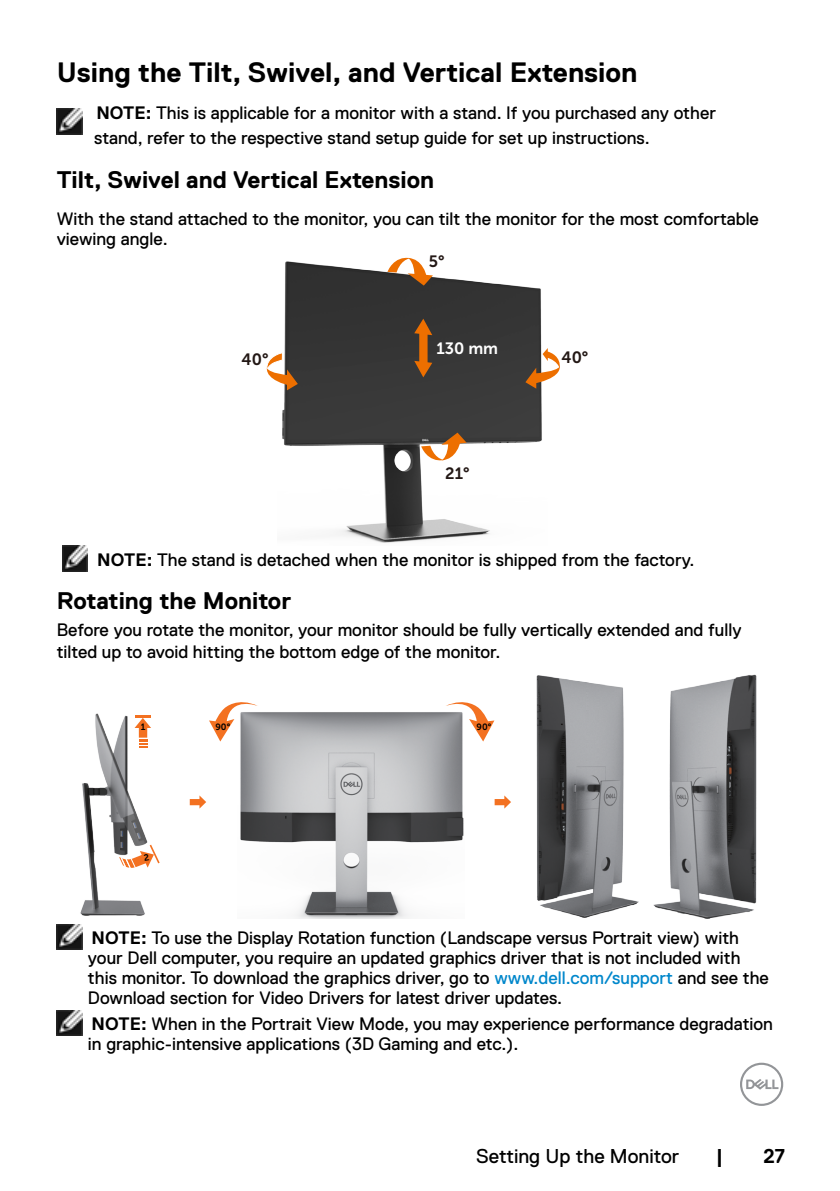
<style>
.page{position:relative;width:840px;height:1191px;background:#fff}
.page>*{position:absolute;margin:0;border:0;box-sizing:border-box;transform-origin:0 0}
.Head2{font:700 28px "Dell Replica";color:#000}
.Paragraph{font:700 24px "Dell Replica";color:#000}
.t1{font:20px "Dell Replica";color:#000}
.t2{font:700 20px "Dell Replica";color:#000}
.Caution_Warning{font:18px/20px "Dell Replica";color:#000}
.Paragraph-2{font:18px/20px "Dell Replica";color:#000}
.Head3{font:18px "Dell Replica";color:#000}
.t3{font:16.4px "Museo Sans For Dell 700";color:#231815}
.t4{font:16.4px "Museo Sans For Dell 700";color:#fff}
.t5{font:9px "Museo Sans For Dell 700";color:#000}
.s1{font-weight:700}
.s2{color:#0087cb}
</style>
<div class="page">
<svg style="left:740px;top:1062px;width:42px;height:44px"></svg>
<img style="left:57px;top:109px;width:25px;height:25px">
<img style="left:282px;top:261px;width:260px;height:282px">
<svg style="left:387px;top:257px;width:45px;height:28px"></svg>
<svg style="left:525px;top:348px;width:35px;height:41px"></svg>
<svg style="left:421px;top:432px;width:45px;height:31px"></svg>
<svg style="left:414px;top:319px;width:18px;height:58px"></svg>
<svg style="left:266px;top:276px;width:31px;height:114px"></svg>
<img style="left:62px;top:546px;width:26px;height:25px">
<img style="left:240px;top:712px;width:224px;height:206px">
<img style="left:80px;top:713px;width:68px;height:203px">
<svg style="left:134px;top:715px;width:17px;height:33px"></svg>
<svg style="left:209px;top:702px;width:49px;height:39px"></svg>
<svg style="left:445px;top:702px;width:49px;height:39px"></svg>
<svg style="left:190px;top:795px;width:16px;height:13px"></svg>
<svg style="left:494px;top:795px;width:17px;height:13px"></svg>
<img style="left:536px;top:675px;width:102px;height:242px">
<img style="left:653px;top:674px;width:104px;height:244px">
<img style="left:57px;top:924px;width:25px;height:26px">
<img style="left:57px;top:1010px;width:25px;height:25px">
<svg style="left:119px;top:844px;width:40px;height:24px"></svg>
<p class="Head2" style="left:57px;top:56px;width:582px">Using the Tilt, Swivel, and Vertical Extension</p>
<p class="Caution_Warning" style="left:96px;top:103px;width:621px"><span class="s1">NOTE:</span> This is applicable for a monitor with a stand. If you purchased any other</p>
<p class="Caution_Warning" style="left:94px;top:128px;width:556px">stand, refer to the respective stand setup guide for set up instructions.</p>
<p class="Paragraph" style="left:57px;top:166px;width:379px">Tilt, Swivel and Vertical Extension</p>
<p class="Paragraph-2" style="left:57px;top:209px;width:703px">With the stand attached to the monitor, you can tilt the monitor for the most comfortable viewing angle.</p>
<p class="t3" style="left:428px;top:252px;width:17px">5°</p>
<p class="t4" style="left:436px;top:339px;width:63px">130 mm</p>
<p class="t3" style="left:241px;top:350px;width:28px">40°</p>
<p class="t3" style="left:561px;top:348px;width:28px">40°</p>
<p class="t3" style="left:445px;top:464px;width:26px">21°</p>
<p class="Head3" style="left:97px;top:549px;width:598px"><span class="s1">NOTE:</span> The stand is detached when the monitor is shipped from the factory.</p>
<p class="Paragraph" style="left:57px;top:587px;width:236px">Rotating the Monitor</p>
<p class="Caution_Warning" style="left:57px;top:619px;width:685px;line-height:21.6px">Before you rotate the monitor, your monitor should be fully vertically extended and fully tilted up to avoid hitting the bottom edge of the monitor.</p>
<p class="t5" style="left:141px;top:721px;width:6px">1</p>
<p class="t5" style="left:215px;top:722px;width:16px">90°</p>
<p class="t5" style="left:476px;top:721px;width:16px">90°</p>
<p class="Caution_Warning" style="left:88px;top:928px;width:682px"><span class="s1">NOTE:</span> To use the Display Rotation function (Landscape versus Portrait view) with your Dell computer, you require an updated graphics driver that is not included with this monitor. To download the graphics driver, go to <span class="s2">www.dell.com/support</span> and see the Download section for Video Drivers for latest driver updates.</p>
<p class="Caution_Warning" style="left:88px;top:1013px;width:686px"><span class="s1">NOTE:</span> When in the Portrait View Mode, you may experience performance degradation in graphic-intensive applications (3D Gaming and etc.).</p>
<p class="t1" style="left:476px;top:1144px;width:204px">Setting Up the Monitor</p>
<p class="t2" style="left:715px;top:1144px;width:9px">|</p>
<p class="t2" style="left:763px;top:1144px;width:23px">27</p>
</div>
